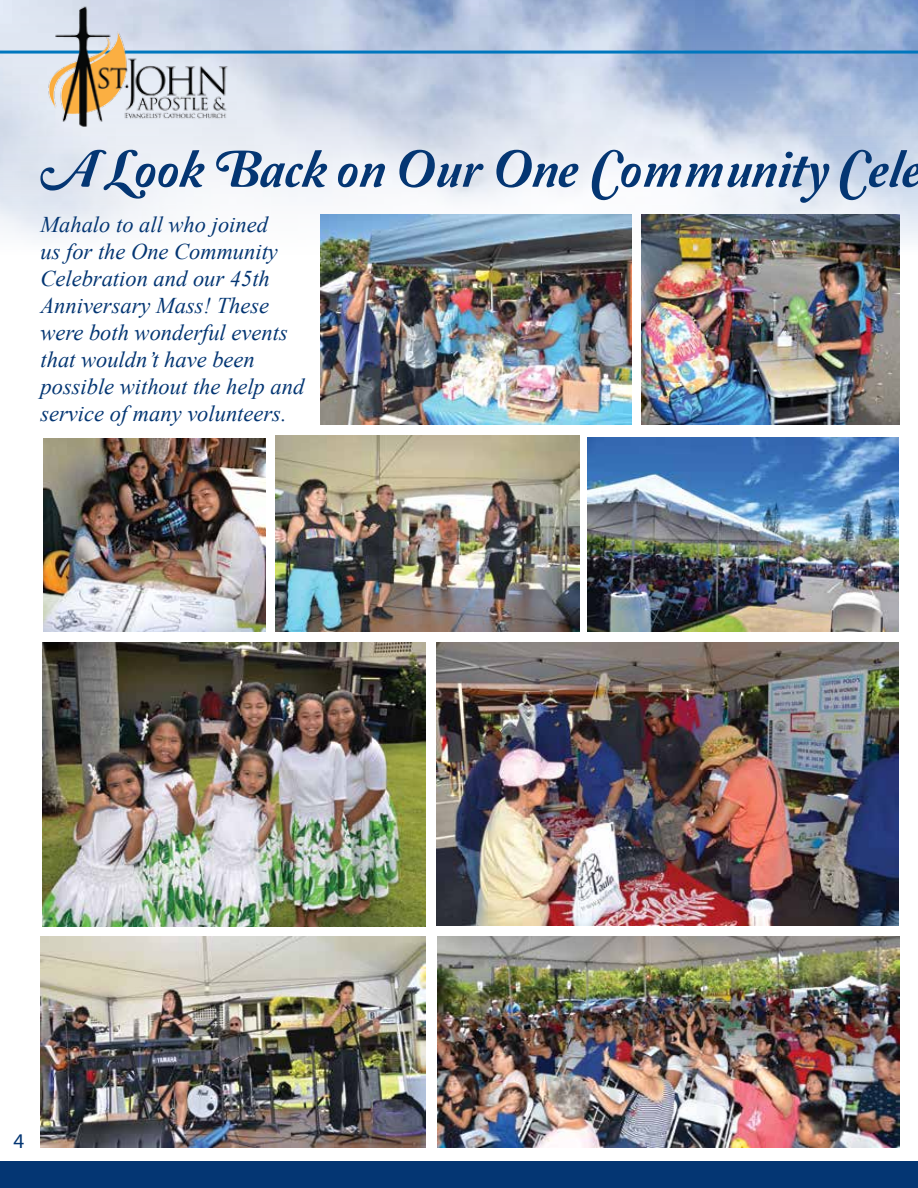
<style>
.page{position:relative;width:918px;height:1188px;background:#fff}
.page>*{position:absolute;margin:0;border:0;box-sizing:border-box;transform-origin:0 0}
.t1{font:54px "Amperzand";color:#043673}
.t2{font:italic 22.5px/27px "Times New Roman";color:#043673}
.t3{font:21px "Myriad";color:#043673}
</style>
<div class="page">
<img style="left:0;top:0;width:918px;height:602px">
<hr style="left:0;top:51px;width:918px;height:3px;background:#0077be">
<img style="left:27px;top:0;width:219px;height:141px">
<div style="left:0;top:1161px;width:918px;height:27px;background:#043673"></div>
<img style="left:275px;top:436px;width:305px;height:196px">
<img style="left:320px;top:214px;width:312px;height:210px">
<img style="left:437px;top:642px;width:462px;height:283px">
<img style="left:44px;top:438px;width:222px;height:194px">
<img style="left:588px;top:437px;width:311px;height:195px">
<img style="left:438px;top:936px;width:462px;height:211px">
<img style="left:642px;top:214px;width:258px;height:210px">
<img style="left:42px;top:642px;width:383px;height:285px">
<img style="left:40px;top:936px;width:385px;height:211px">
<h1 class="t1" style="left:40px;top:141px;width:883px">A Look Back on Our One Community Cele</h1>
<p class="t2" style="left:40px;top:210px;width:265px">Mahalo to all who joined<br>us for the One Community<br>Celebration and our 45th<br>Anniversary Mass! These were both wonderful events that wouldn’t have been possible without the help and service of many volunteers.</p>
<p class="t3" style="left:14px;top:1131px;width:12px">4</p>
</div>
